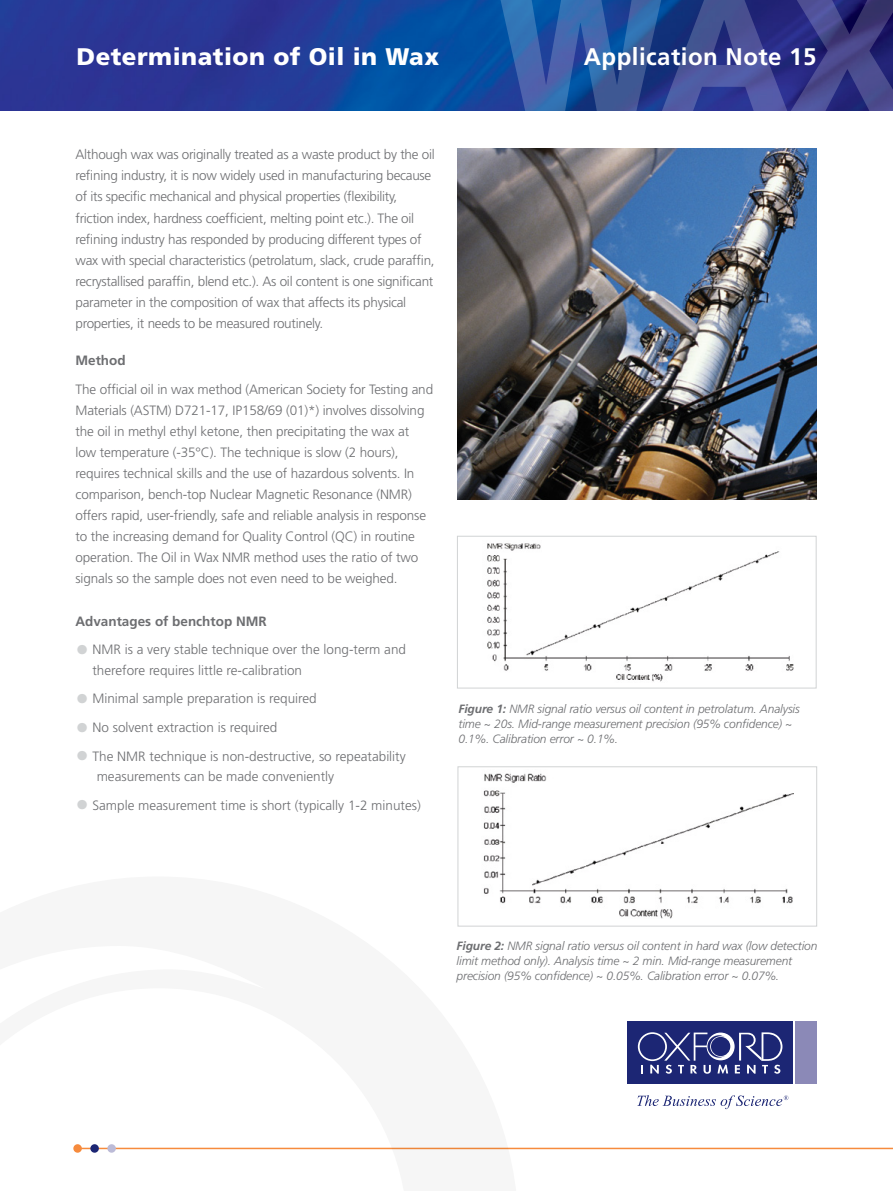
<style>
.page{position:relative;width:893px;height:1191px;background:#fff}
.page>*{position:absolute;margin:0;border:0;box-sizing:border-box;transform-origin:0 0}
.t1{font:900 165px "Frutiger";color:#fff}
.t2{font:900 24px "Frutiger";letter-spacing:.02em;color:#fff}
.t3{font:700 24px "Frutiger";letter-spacing:.02em;color:#fff}
.t4{font:300 13.5px/21px "Frutiger";letter-spacing:-.01em;color:#6d6e71}
.t5{font:700 13.5px "Frutiger";color:#6d6e71}
.t6{font:italic 300 12px/15px "Frutiger";letter-spacing:-.01em;color:#6d6e71}
.s1{font-weight:700;font-size:27px;color:#d1d3d4}
.s2{font-weight:700}
</style>
<div class="page">
<img style="left:0;top:0;width:893px;height:111px">
<hr style="left:77px;top:1147px;width:816px;height:2px;background:#f68b3d">
<img style="left:457px;top:149px;width:359px;height:350px">
<div style="left:627px;top:1021px;width:166px;height:63px;background:#1c2674"></div>
<div style="left:795px;top:1021px;width:21px;height:63px;background:#8b89b7"></div>
<svg style="left:638px;top:1032px;width:144px;height:41px"></svg>
<svg style="left:637px;top:1095px;width:151px;height:14px"></svg>
<img style="left:487px;top:543px;width:307px;height:139px">
<div style="left:457px;top:536px;width:359px;height:152px;border:1px solid #d1d3d4"></div>
<img style="left:483px;top:773px;width:311px;height:145px">
<div style="left:458px;top:766px;width:359px;height:160px;border:1px solid #d1d3d4"></div>
<svg style="left:73px;top:876px;width:446px;height:277px"></svg>
<h1 class="t1" style="left:498px;top:-46px;width:411px">WAX</h1>
<h2 class="t2" style="left:77px;top:42px;width:364px">Determination of Oil in Wax</h2>
<h2 class="t3" style="left:584px;top:42px;width:234px">Application Note 15</h2>
<p class="t4" style="left:75px;top:144px;width:361px">Although wax was originally treated as a waste product by the oil</p>
<p class="t4" style="left:75px;top:165px;width:361px">refining industry, it is now widely used in manufacturing because of its specific mechanical and physical properties (flexibility, friction index, hardness coefficient, melting point etc.). The oil refining industry has responded by producing different types of wax with special characteristics (petrolatum, slack, crude paraffin, recrystallised paraffin, blend etc.). As oil content is one significant parameter in the composition of wax that affects its physical properties, it needs to be measured routinely.</p>
<p class="t5" style="left:75px;top:352px;width:52px">Method</p>
<p class="t4" style="left:75px;top:379px;width:359px">The official oil in wax method (American Society for Testing and Materials (ASTM) D721-17, IP158/69 (01)*) involves dissolving the oil in methyl ethyl ketone, then precipitating the wax at low temperature (-35°C). The technique is slow (2 hours), requires technical skills and the use of hazardous solvents. In comparison, bench-top Nuclear Magnetic Resonance (NMR) offers rapid, user-friendly, safe and reliable analysis in response to the increasing demand for Quality Control (QC) in routine operation. The Oil in Wax NMR method uses the ratio of two signals so the sample does not even need to be weighed.</p>
<p class="t5" style="left:75px;top:613px;width:193px">Advantages of benchtop NMR</p>
<p class="t4" style="left:92px;top:639px;width:315px;line-height:20.2px;text-indent:-17px"><span class="s1">•</span> NMR is a very stable technique over the long-term and therefore requires little re-calibration</p>
<p class="t4" style="left:75px;top:688px;width:243px"><span class="s1">•</span> Minimal sample preparation is required</p>
<p class="t4" style="left:75px;top:717px;width:203px"><span class="s1">•</span> No solvent extraction is required</p>
<p class="t4" style="left:97px;top:746px;width:311px;line-height:20.2px;text-indent:-21px"><span class="s1">•</span> The NMR technique is non-destructive, so repeatability measurements can be made conveniently</p>
<p class="t4" style="left:75px;top:794px;width:347px"><span class="s1">•</span> Sample measurement time is short (typically 1-2 minutes)</p>
<p class="t6" style="left:459px;top:701px;width:343px"><span class="s2">Figure 1:</span> NMR signal ratio versus oil content in petrolatum. Analysis time ~ 20s. Mid-range measurement precision (95% confidence) ~<br>0.1%. Calibration error ~ 0.1%.</p>
<p class="t6" style="left:457px;top:938px;width:362px"><span class="s2">Figure 2:</span> NMR signal ratio versus oil content in hard wax (low detection limit method only). Analysis time ~ 2 min. Mid-range measurement precision (95% confidence) ~ 0.05%. Calibration error ~ 0.07%.</p>
</div>
